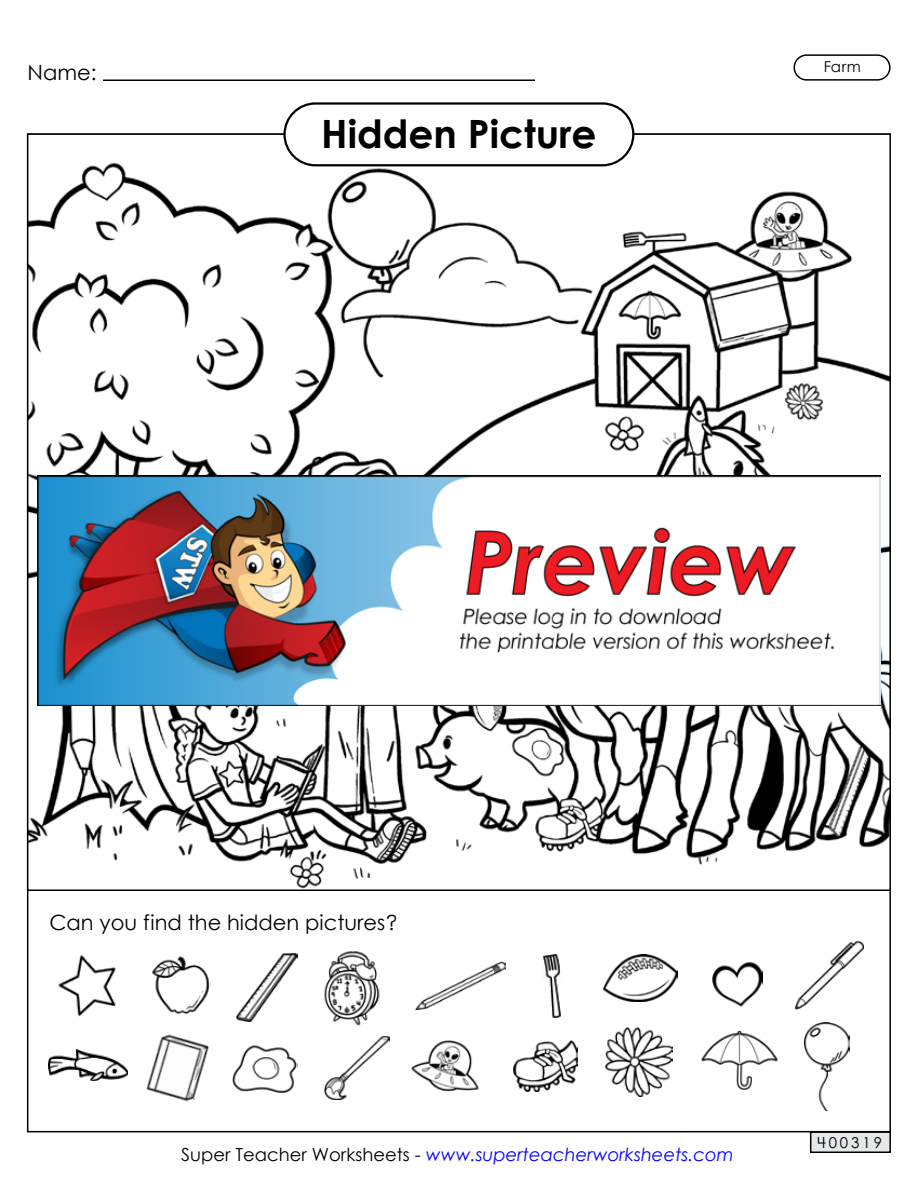
<style>
.page{position:relative;width:918px;height:1188px;background:#fff}
.page>*{position:absolute;margin:0;border:0;box-sizing:border-box;transform-origin:0 0}
.t1{font:700 39px "Century Gothic 2";color:#000}
.t2{font:21px "Century Gothic 2";color:#000}
.t3{font:italic 18px "Century Gothic 2";color:#00f}
.t4{font:15px "Century STW4";letter-spacing:.2em;color:#000}
.t5{font:15px "Century Gothic 2";color:#000}
.s1{font-style:normal;color:#000}
</style>
<div class="page">
<img style="left:30px;top:136px;width:858px;height:752px">
<div style="left:285px;top:104px;width:348px;height:61px;background:#fff;border-radius:31px"></div>
<div style="left:283px;top:102px;width:351px;height:64px;border:2px solid #000;border-radius:31px"></div>
<div style="left:794px;top:54px;width:97px;height:27px;border:2px solid #000;border-radius:12px"></div>
<hr style="left:103px;top:80px;width:432px;height:1px;background:#000">
<div style="left:811px;top:1132px;width:79px;height:20px;background:#e6e7e8"></div>
<div style="left:810px;top:1131px;width:81px;height:22px;border:2px solid #000"></div>
<img style="left:58px;top:955px;width:58px;height:62px">
<img style="left:152px;top:956px;width:59px;height:58px">
<img style="left:324px;top:951px;width:56px;height:74px">
<img style="left:236px;top:954px;width:62px;height:67px">
<img style="left:415px;top:962px;width:90px;height:47px">
<img style="left:544px;top:954px;width:16px;height:63px">
<img style="left:603px;top:954px;width:75px;height:48px">
<img style="left:713px;top:962px;width:50px;height:45px">
<img style="left:795px;top:941px;width:69px;height:69px">
<img style="left:48px;top:1050px;width:77px;height:30px">
<img style="left:411px;top:1040px;width:68px;height:52px">
<img style="left:805px;top:1023px;width:45px;height:87px">
<img style="left:701px;top:1031px;width:77px;height:59px">
<img style="left:606px;top:1028px;width:67px;height:69px">
<img style="left:125px;top:1034px;width:84px;height:68px">
<img style="left:513px;top:1040px;width:65px;height:52px">
<img style="left:325px;top:1035px;width:65px;height:65px">
<img style="left:232px;top:1045px;width:65px;height:47px">
<img style="left:37px;top:475px;width:844px;height:231px">
<p class="t2" style="left:28px;top:58px;width:71px">Name:</p>
<h1 class="t1" style="left:321px;top:104px;width:277px">Hidden Picture</h1>
<p class="t5" style="left:824px;top:56px;width:39px">Farm</p>
<p class="t2" style="left:50px;top:908px;width:350px">Can you find the hidden pictures?</p>
<p class="t3" style="left:181px;top:1142px;width:554px"><span class="s1">Super Teacher Worksheets -</span> www.superteacherworksheets.com</p>
<p class="t4" style="left:817px;top:1132px;width:66px">400319</p>
</div>
